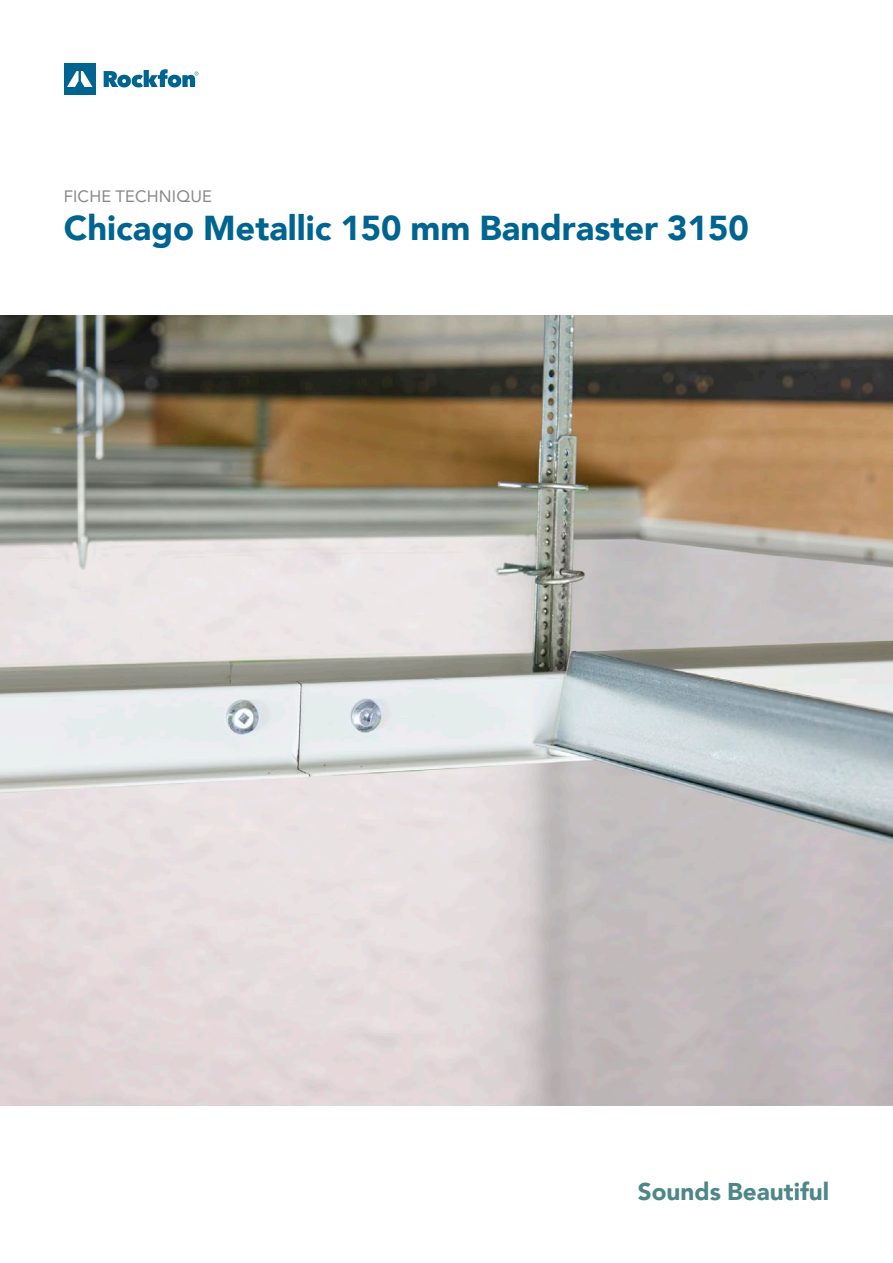
<style>
.page{position:relative;width:893px;height:1263px;background:#fff}
.page>*{position:absolute;margin:0;border:0;box-sizing:border-box;transform-origin:0 0}
.t1{font:900 34.5px "Avenir";color:#006490}
.t2{font:900 24.3px "Avenir";color:#4e8788}
.t3{font:16.5px "Avenir";letter-spacing:.01em;color:#87888a}
</style>
<div class="page">
<img style="left:0;top:316px;width:893px;height:790px">
<svg style="left:104px;top:69px;width:94px;height:18px"></svg>
<div style="left:64px;top:63px;width:32px;height:32px;background:#006490"></div>
<svg style="left:67px;top:71px;width:25px;height:16px"></svg>
<p class="t3" style="left:64px;top:183px;width:150px">FICHE TECHNIQUE</p>
<p class="t1" style="left:64px;top:199px;width:687px">Chicago Metallic 150 mm Bandraster 3150</p>
<p class="t2" style="left:638px;top:1170px;width:193px">Sounds Beautiful</p>
</div>
